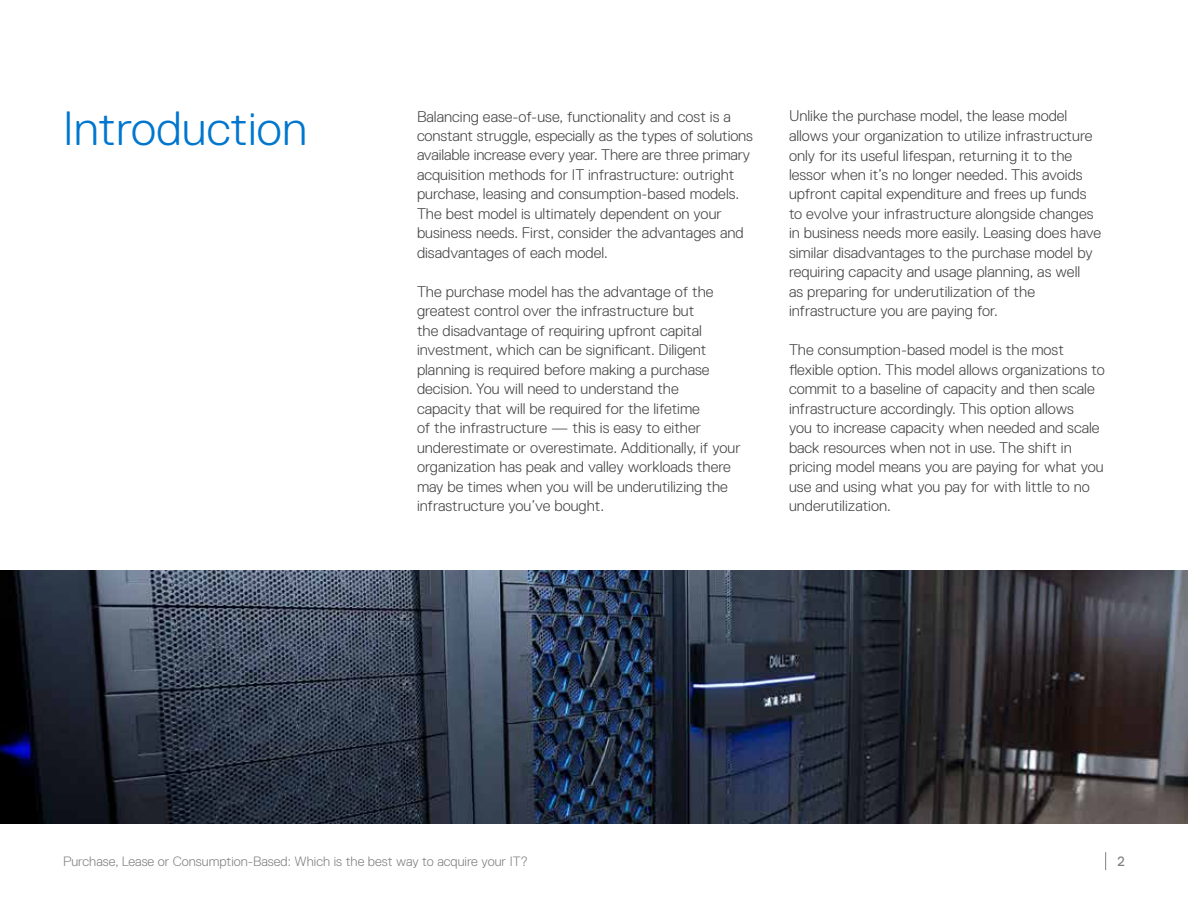
<style>
.page{position:relative;width:1188px;height:918px;background:#fff}
.page>*{position:absolute;margin:0;border:0;box-sizing:border-box;transform-origin:0 0}
.t1{font:300 48px "Dell Replica";letter-spacing:.005em;color:#0076ce}
.t2{font:300 15.45px/19.5px "Dell Replica";color:#444}
.t3{font:300 13.5px "Dell Replica";color:#808080}
.t4{font:13.5px "Dell Replica";color:#808080}
</style>
<div class="page">
<svg style="left:1105px;top:852px;width:1px;height:18px"></svg>
<img style="left:0;top:570px;width:1188px;height:254px">
<h1 class="t1" style="left:63px;top:102px;width:246px">Introduction</h1>
<p class="t2" style="left:417px;top:106px;width:337px">Balancing ease-of-use, functionality and cost is a constant struggle, especially as the types of solutions available increase every year. There are three primary acquisition methods for IT infrastructure: outright purchase, leasing and consumption-based models.<br>The best model is ultimately dependent on your business needs. First, consider the advantages and disadvantages of each model.</p>
<p class="t2" style="left:417px;top:282px;width:325px">The purchase model has the advantage of the greatest control over the infrastructure but<br>the disadvantage of requiring upfront capital investment, which can be significant. Diligent planning is required before making a purchase decision. You will need to understand the<br>capacity that will be required for the lifetime<br>of the infrastructure — this is easy to either underestimate or overestimate. Additionally, if your organization has peak and valley workloads there may be times when you will be underutilizing the infrastructure you’ve bought.</p>
<p class="t2" style="left:789px;top:106px;width:314px">Unlike the purchase model, the lease model allows your organization to utilize infrastructure only for its useful lifespan, returning it to the lessor when it’s no longer needed. This avoids upfront capital expenditure and frees up funds to evolve your infrastructure alongside changes in business needs more easily. Leasing does have similar disadvantages to the purchase model by requiring capacity and usage planning, as well<br>as preparing for underutilization of the infrastructure you are paying for.</p>
<p class="t2" style="left:789px;top:340px;width:317px">The consumption-based model is the most flexible option. This model allows organizations to commit to a baseline of capacity and then scale infrastructure accordingly. This option allows<br>you to increase capacity when needed and scale back resources when not in use. The shift in pricing model means you are paying for what you use and using what you pay for with little to no underutilization.</p>
<p class="t3" style="left:63px;top:853px;width:467px">Purchase, Lease or Consumption-Based: Which is the best way to acquire your IT?</p>
<p class="t4" style="left:1118px;top:853px;width:9px">2</p>
</div>
